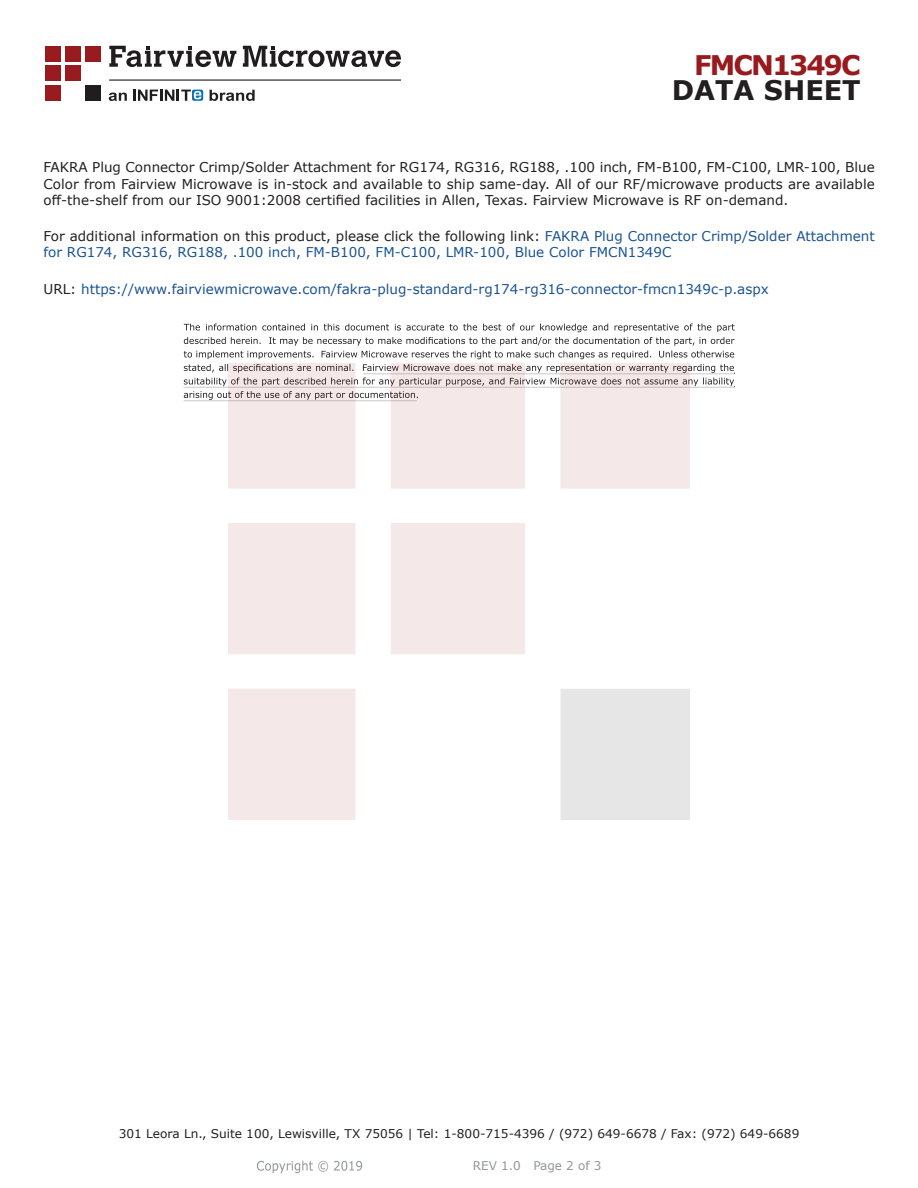
<style>
.page{position:relative;width:918px;height:1188px;background:#fff}
.page>*{position:absolute;margin:0;border:0;box-sizing:border-box;transform-origin:0 0}
.FM{font:700 27px "Verdana";letter-spacing:-.07em;color:#981a1e}
.t1{font:700 27px "Verdana";color:#231f20}
.Web_Description_Para{font:13.5px/16.2px "Verdana";color:#231f20;text-align:justify}
.Web_Description_Para-2{font:13.5px/16.2px "Verdana";color:#1a5392}
.URL_para{font:13.5px "Verdana";color:#1a5392}
.t2{font:12px "Verdana";color:#231f20}
.REV_Info{font:12px "Verdana";color:#939598}
.s1{color:#231f20}
</style>
<div class="page">
<svg style="left:184px;top:324px;width:551px;height:76px"></svg>
<hr style="left:363px;top:373px;width:372px;height:1px;background:#231f20">
<hr style="left:183px;top:387px;width:551px;height:1px;background:#231f20">
<hr style="left:184px;top:400px;width:233px;height:1px;background:#231f20">
<img style="left:257px;top:1160px;width:106px;height:14px">
<img style="left:228px;top:364px;width:462px;height:456px">
<div style="left:45px;top:46px;width:16px;height:15px;background:#971b1f"></div>
<div style="left:65px;top:66px;width:16px;height:15px;background:#971b1f"></div>
<div style="left:85px;top:85px;width:16px;height:16px;background:#211d1e"></div>
<div style="left:45px;top:85px;width:16px;height:16px;background:#971b1f"></div>
<div style="left:85px;top:46px;width:16px;height:15px;background:#971b1f"></div>
<div style="left:45px;top:66px;width:16px;height:15px;background:#971b1f"></div>
<div style="left:65px;top:46px;width:16px;height:15px;background:#971b1f"></div>
<svg style="left:109px;top:46px;width:292px;height:21px"></svg>
<svg style="left:192px;top:90px;width:11px;height:11px"></svg>
<svg style="left:133px;top:90px;width:68px;height:11px"></svg>
<svg style="left:210px;top:90px;width:45px;height:11px"></svg>
<svg style="left:109px;top:93px;width:18px;height:8px"></svg>
<hr style="left:109px;top:80px;width:292px;height:1px;background:#211d1e">
<p class="FM" style="left:694px;top:46px;width:168px">FMCN1349C</p>
<p class="t1" style="left:672px;top:71px;width:191px">DATA SHEET</p>
<p class="Web_Description_Para" style="left:44px;top:159px;width:833px">FAKRA Plug Connector Crimp/Solder Attachment for RG174, RG316, RG188, .100 inch, FM-B100, FM-C100, LMR-100, Blue Color from Fairview Microwave is in-stock and available to ship same-day. All of our RF/microwave products are available off-the-shelf from our ISO 9001:2008 certified facilities in Allen, Texas. Fairview Microwave is RF on-demand.</p>
<p class="Web_Description_Para-2" style="left:44px;top:228px;width:833px"><span class="s1">For additional information on this product, please click the following link:</span> FAKRA Plug Connector Crimp/Solder Attachment for RG174, RG316, RG188, .100 inch, FM-B100, FM-C100, LMR-100, Blue Color FMCN1349C</p>
<p class="URL_para" style="left:44px;top:280px;width:727px"><span class="s1">URL:</span> https://www.fairviewmicrowave.com/fakra-plug-standard-rg174-rg316-connector-fmcn1349c-p.aspx</p>
<p class="t2" style="left:119px;top:1125px;width:682px">301 Leora Ln., Suite 100, Lewisville, TX 75056 | Tel: 1-800-715-4396 / (972) 649-6678 / Fax: (972) 649-6689</p>
<p class="REV_Info" style="left:473px;top:1157px;width:130px">REV 1.0 Page 2 of 3</p>
</div>
